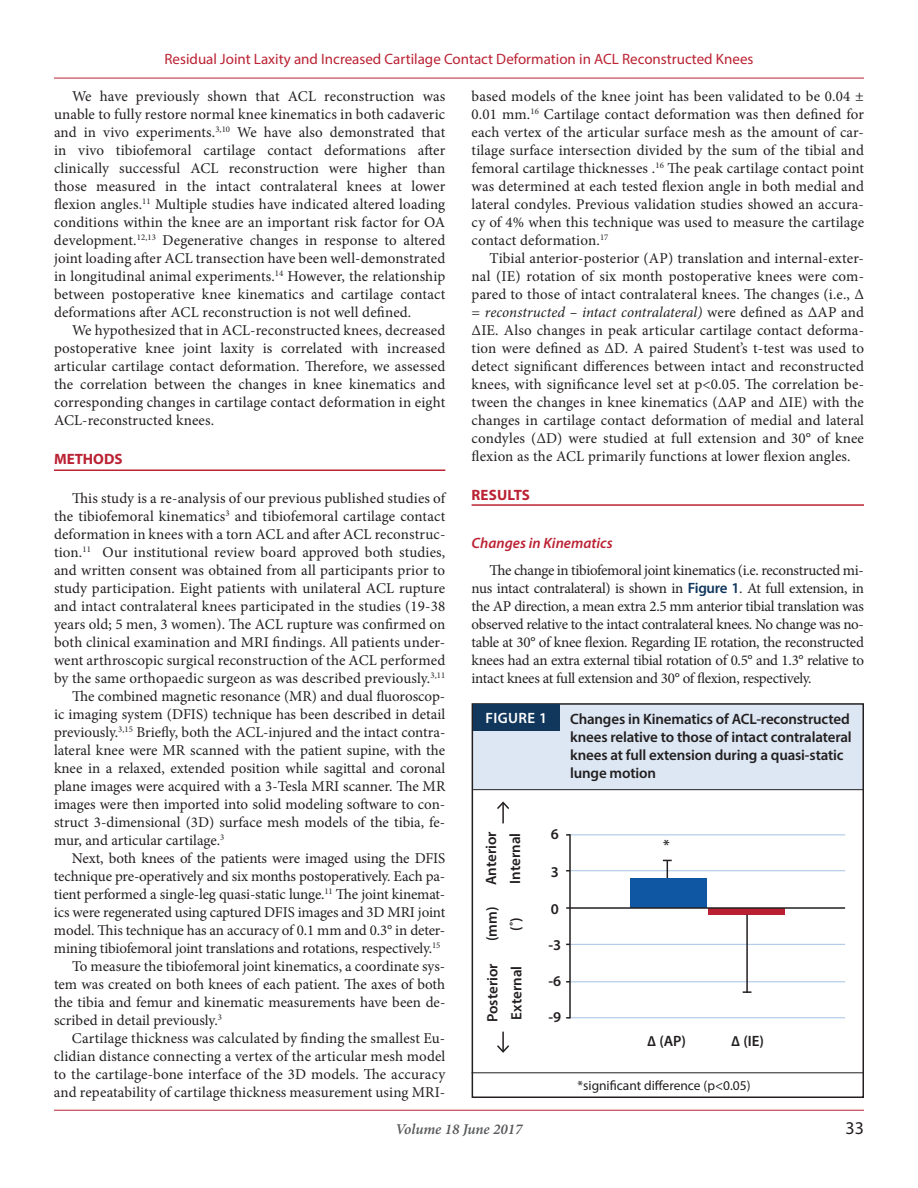
<style>
.page{position:relative;width:918px;height:1188px;background:#fff}
.page>*{position:absolute;margin:0;border:0;box-sizing:border-box;transform-origin:0 0}
.t1{font:18px "Myriad Pro";color:#231f20}
.t2{font:15px/18px "Minion Pro";color:#231f20;text-align:justify}
.t3{font:600 15px/18px "Myriad Pro";letter-spacing:-.01em;color:#231f20}
.t4{font:15px "Myriad Pro";color:#b23}
.t5{font:italic 600 15px "Myriad Pro";color:#b23}
.t6{font:italic 600 15px "Minion Pro";letter-spacing:-.005em;color:#57585a}
.t7{font:700 15px "Myriad Pro";color:#b23}
.t8{font:600 15px "Myriad Pro";letter-spacing:.025em;color:#fff}
.t9{font:13.5px "Myriad Pro";color:#231f20}
.s1{font-style:italic}
.s2{font-family:"Myriad Pro";font-weight:600;color:#11375d}
</style>
<div class="page">
<hr style="left:54px;top:78px;width:810px;height:1px;background:#b23">
<hr style="left:54px;top:1110px;width:810px;height:1px;background:#b23">
<hr style="left:54px;top:469px;width:391px;height:2px;background:#b23">
<hr style="left:472px;top:504px;width:392px;height:2px;background:#b23">
<div style="left:472px;top:704px;width:392px;height:85px;background:#dce7f3"></div>
<div style="left:472px;top:703px;width:392px;height:395px;border:2px solid #231f20"></div>
<div style="left:473px;top:705px;width:86px;height:26px;background:#11375d"></div>
<hr style="left:473px;top:789px;width:390px;height:1px;background:#231f20">
<div style="left:630px;top:878px;width:77px;height:30px;background:#1057a3"></div>
<div style="left:708px;top:908px;width:77px;height:7px;background:#b92133"></div>
<hr style="left:570px;top:834px;width:275px;height:1px;background:#a5c3e6">
<hr style="left:570px;top:870px;width:275px;height:1px;background:#a5c3e6">
<hr style="left:570px;top:944px;width:275px;height:1px;background:#a5c3e6">
<hr style="left:570px;top:981px;width:275px;height:1px;background:#a5c3e6">
<hr style="left:570px;top:1017px;width:275px;height:1px;background:#a5c3e6">
<hr style="left:569px;top:834px;width:2px;height:184px;background:#231f20">
<hr style="left:566px;top:907px;width:279px;height:2px;background:#231f20">
<hr style="left:502px;top:803px;width:2px;height:20px;background:#231f20">
<svg style="left:497px;top:801px;width:12px;height:8px"></svg>
<svg style="left:497px;top:1032px;width:12px;height:21px"></svg>
<svg style="left:663px;top:860px;width:9px;height:18px"></svg>
<hr style="left:746px;top:915px;width:2px;height:78px;background:#231f20">
<svg style="left:743px;top:991px;width:8px;height:2px"></svg>
<hr style="left:472px;top:1072px;width:392px;height:1px;background:#231f20">
<p class="t4" style="left:164px;top:49px;width:591px">Residual Joint Laxity and Increased Cartilage Contact Deformation in ACL Reconstructed Knees</p>
<p class="t2" style="left:54px;top:87px;width:393px;text-indent:18px">We have previously shown that ACL reconstruction was unable to fully restore normal knee kinematics in both cadaveric and in vivo experiments.<sup>3,10</sup> We have also demonstrated that in vivo tibiofemoral cartilage contact deformations after clinically successful ACL reconstruction were higher than those measured in the intact contralateral knees at lower flexion angles.<sup>11</sup> Multiple studies have indicated altered loading conditions within the knee are an important risk factor for OA development.<sup>12,13</sup> Degenerative changes in response to altered joint loading after ACL transection have been well-demonstrated in longitudinal animal experiments.<sup>14</sup> However, the relationship between postoperative knee kinematics and cartilage contact deformations after ACL reconstruction is not well defined.</p>
<p class="t2" style="left:54px;top:321px;width:393px;text-indent:18px">We hypothesized that in ACL-reconstructed knees, decreased postoperative knee joint laxity is correlated with increased articular cartilage contact deformation. Therefore, we assessed the correlation between the changes in knee kinematics and corresponding changes in cartilage contact deformation in eight ACL-reconstructed knees.</p>
<p class="t7" style="left:54px;top:449px;width:70px">METHODS</p>
<p class="t2" style="left:72px;top:489px;width:375px">This study is a re-analysis of our previous published studies of</p>
<p class="t2" style="left:54px;top:507px;width:393px">the tibiofemoral kinematics<sup>3</sup> and tibiofemoral cartilage contact</p>
<p class="t2" style="left:54px;top:525px;width:393px">deformation in knees with a torn ACL and after ACL reconstruc-</p>
<p class="t2" style="left:54px;top:543px;width:393px">tion.<sup>11</sup> Our institutional review board approved both studies,</p>
<p class="t2" style="left:54px;top:561px;width:393px">and written consent was obtained from all participants prior to</p>
<p class="t2" style="left:54px;top:579px;width:393px">study participation. Eight patients with unilateral ACL rupture</p>
<p class="t2" style="left:54px;top:597px;width:393px">and intact contralateral knees participated in the studies (19-38</p>
<p class="t2" style="left:54px;top:615px;width:393px">years old; 5 men, 3 women). The ACL rupture was confirmed on</p>
<p class="t2" style="left:54px;top:633px;width:393px">both clinical examination and MRI findings. All patients under-</p>
<p class="t2" style="left:54px;top:651px;width:393px">went arthroscopic surgical reconstruction of the ACL performed</p>
<p class="t2" style="left:54px;top:669px;width:393px">by the same orthopaedic surgeon as was described previously.<sup>3,11</sup></p>
<p class="t2" style="left:72px;top:687px;width:375px">The combined magnetic resonance (MR) and dual fluoroscop-</p>
<p class="t2" style="left:54px;top:705px;width:393px">ic imaging system (DFIS) technique has been described in detail</p>
<p class="t2" style="left:54px;top:723px;width:393px">previously.<sup>3,15</sup> Briefly, both the ACL-injured and the intact contra-</p>
<p class="t2" style="left:54px;top:741px;width:393px">lateral knee were MR scanned with the patient supine, with the</p>
<p class="t2" style="left:54px;top:759px;width:393px">knee in a relaxed, extended position while sagittal and coronal</p>
<p class="t2" style="left:54px;top:777px;width:393px">plane images were acquired with a 3-Tesla MRI scanner. The MR</p>
<p class="t2" style="left:54px;top:795px;width:393px">images were then imported into solid modeling software to con-</p>
<p class="t2" style="left:54px;top:813px;width:393px">struct 3-dimensional (3D) surface mesh models of the tibia, fe-</p>
<p class="t2" style="left:54px;top:831px;width:172px">mur, and articular cartilage.<sup>3</sup></p>
<p class="t2" style="left:72px;top:849px;width:375px">Next, both knees of the patients were imaged using the DFIS</p>
<p class="t2" style="left:54px;top:867px;width:393px">technique pre-operatively and six months postoperatively. Each pa-</p>
<p class="t2" style="left:54px;top:885px;width:393px">tient performed a single-leg quasi-static lunge.<sup>11</sup> The joint kinemat-</p>
<p class="t2" style="left:54px;top:903px;width:393px">ics were regenerated using captured DFIS images and 3D MRI joint</p>
<p class="t2" style="left:54px;top:921px;width:393px">model. This technique has an accuracy of 0.1 mm and 0.3° in deter-</p>
<p class="t2" style="left:54px;top:939px;width:388px">mining tibiofemoral joint translations and rotations, respectively.<sup>15</sup></p>
<p class="t2" style="left:72px;top:957px;width:375px">To measure the tibiofemoral joint kinematics, a coordinate sys-</p>
<p class="t2" style="left:54px;top:975px;width:393px">tem was created on both knees of each patient. The axes of both</p>
<p class="t2" style="left:54px;top:993px;width:393px">the tibia and femur and kinematic measurements have been de-</p>
<p class="t2" style="left:54px;top:1011px;width:169px">scribed in detail previously.<sup>3</sup></p>
<p class="t2" style="left:72px;top:1029px;width:375px">Cartilage thickness was calculated by finding the smallest Eu-</p>
<p class="t2" style="left:54px;top:1047px;width:393px">clidian distance connecting a vertex of the articular mesh model</p>
<p class="t2" style="left:54px;top:1065px;width:393px">to the cartilage-bone interface of the 3D models. The accuracy</p>
<p class="t2" style="left:54px;top:1083px;width:393px">and repeatability of cartilage thickness measurement using MRI-</p>
<p class="t2" style="left:472px;top:87px;width:394px">based models of the knee joint has been validated to be 0.04 ± 0.01 mm.<sup>16</sup> Cartilage contact deformation was then defined for each vertex of the articular surface mesh as the amount of car&shy;tilage surface intersection divided by the sum of the tibial and femoral cartilage thicknesses .<sup>16</sup> The peak cartilage contact point was determined at each tested flexion angle in both medial and lateral condyles. Previous validation studies showed an accura&shy;cy of 4% when this technique was used to measure the cartilage contact deformation.<sup>17</sup></p>
<p class="t2" style="left:472px;top:249px;width:394px;text-indent:18px">Tibial anterior-posterior (AP) translation and internal-exter&shy;nal (IE) rotation of six month postoperative knees were com&shy;pared to those of intact contralateral knees. The changes (i.e., Δ = <span class="s1">reconstructed – intact contralateral)</span> were defined as ΔAP and ΔIE. Also changes in peak articular cartilage contact deforma&shy;tion were defined as ΔD. A paired Student’s t-test was used to detect significant differences between intact and reconstructed knees, with significance level set at p&lt;0.05. The correlation be&shy;tween the changes in knee kinematics (ΔAP and ΔIE) with the changes in cartilage contact deformation of medial and lateral condyles (ΔD) were studied at full extension and 30° of knee flexion as the ACL primarily functions at lower flexion angles.</p>
<p class="t7" style="left:472px;top:485px;width:60px">RESULTS</p>
<p class="t5" style="left:472px;top:533px;width:143px">Changes in Kinematics</p>
<p class="t2" style="left:472px;top:561px;width:394px;text-indent:18px">The change in tibiofemoral joint kinematics (i.e. reconstructed mi&shy;nus intact contralateral) is shown in <span class="s2">Figure 1</span>. At full extension, in the AP direction, a mean extra 2.5 mm anterior tibial translation was observed relative to the intact contralateral knees. No change was no&shy;table at 30° of knee flexion. Regarding IE rotation, the reconstructed knees had an extra external tibial rotation of 0.5° and 1.3° relative to intact knees at full extension and 30° of flexion, respectively.</p>
<p class="t8" style="left:485px;top:709px;width:63px">FIGURE 1</p>
<p class="t3" style="left:570px;top:710px;width:283px">Changes in Kinematics of ACL-reconstructed knees relative to those of intact contralateral knees at full extension during a quasi-static lunge motion</p>
<p class="t3" style="left:551px;top:825px;width:10px">6</p>
<p class="t3" style="left:551px;top:863px;width:10px">3</p>
<p class="t3" style="left:551px;top:900px;width:10px">0</p>
<p class="t3" style="left:549px;top:936px;width:14px">-3</p>
<p class="t3" style="left:549px;top:972px;width:14px">-6</p>
<p class="t3" style="left:549px;top:1008px;width:14px">-9</p>
<p class="t3" style="left:479px;top:885px;width:55px;line-height:24px;rotate:-90deg">Anterior<br>Internal</p>
<p class="t3" style="left:480px;top:941px;width:36px;line-height:24px;text-align:center;rotate:-90deg">(mm) (˚)</p>
<p class="t3" style="left:663px;top:835px;width:8px">*</p>
<p class="t3" style="left:480px;top:1022px;width:60px;line-height:24px;rotate:-90deg">Posterior<br>External</p>
<p class="t3" style="left:647px;top:1031px;width:40px">∆ (AP)</p>
<p class="t3" style="left:731px;top:1031px;width:34px">∆ (IE)</p>
<p class="t9" style="left:578px;top:1077px;width:174px">*significant difference (p&lt;0.05)</p>
<p class="t6" style="left:396px;top:1119px;width:128px">Volume 18 June 2017</p>
<p class="t1" style="left:846px;top:1117px;width:20px">33</p>
</div>
